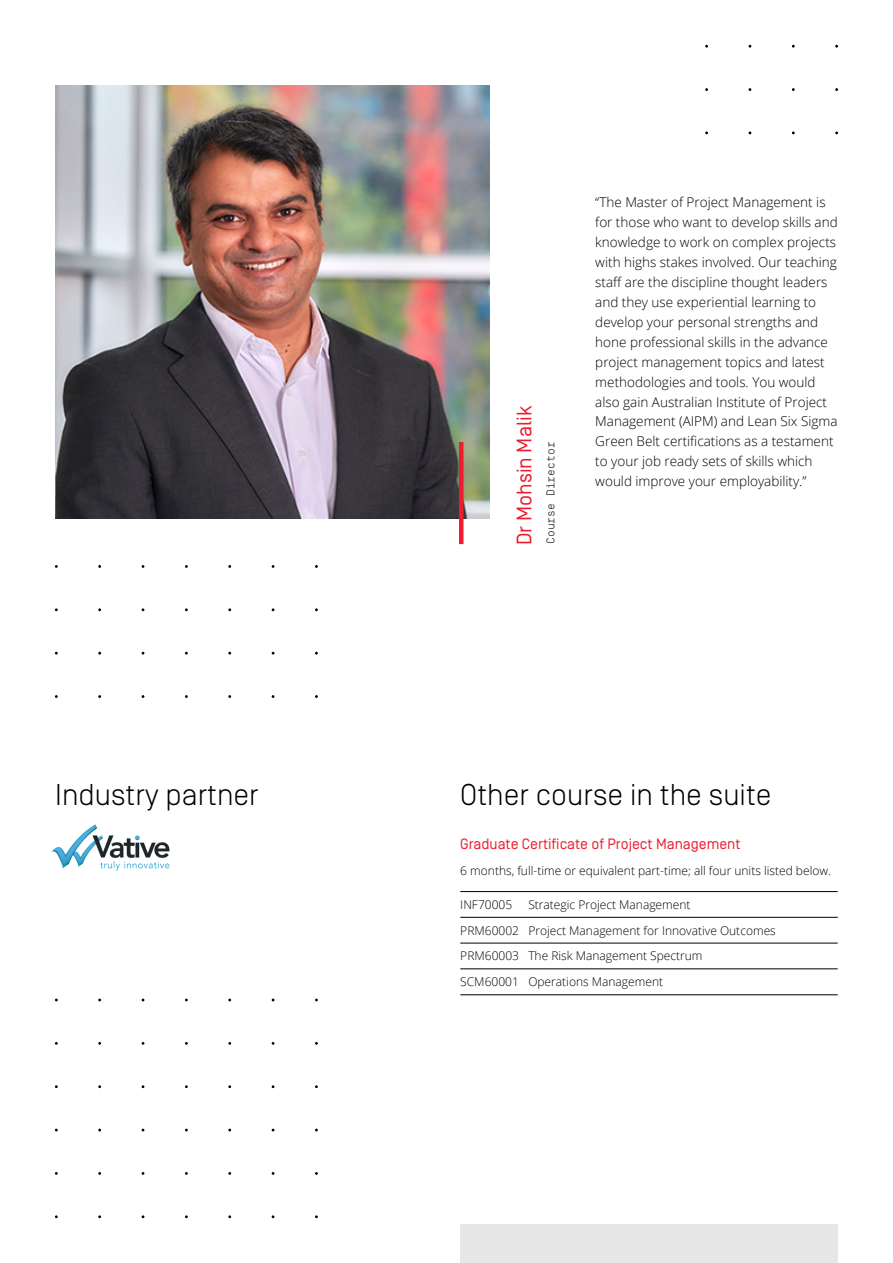
<style>
.page{position:relative;width:893px;height:1263px;background:#fff}
.page>*{position:absolute;margin:0;border:0;box-sizing:border-box;transform-origin:0 0}
.Heading_2{font:300 30px "Simplon Norm";color:#000}
.Profile_name{font:21px "Simplon Norm";color:#ed1c2e}
.Heading_3__red__smal{font:15px "Simplon Norm";color:#ed1c2e}
.Profile_text{font:300 13.5px/20px "Open Sans";color:#000}
.Units{font:300 12px "Open Sans";color:#000}
.Body_text_4mm_after{font:300 12px "Open Sans";color:#000}
.Units_last_line{font:300 12px "Open Sans";color:#000}
.Profile_course_posit{font:300 11.25px "Simplon Mono";color:#000}
</style>
<div class="page">
<hr style="left:460px;top:891px;width:378px;height:1px;background:#000">
<hr style="left:460px;top:917px;width:378px;height:1px;background:#000">
<hr style="left:460px;top:943px;width:378px;height:1px;background:#000">
<hr style="left:460px;top:968px;width:378px;height:1px;background:#000">
<hr style="left:460px;top:994px;width:378px;height:1px;background:#000">
<div style="left:460px;top:1225px;width:378px;height:38px;background:#e7e7e7"></div>
<img style="left:55px;top:85px;width:434px;height:434px">
<hr style="left:459px;top:442px;width:4px;height:102px;background:#ed1c2e">
<img style="left:51px;top:824px;width:119px;height:47px">
<p class="Profile_name" style="left:513px;top:545px;width:141px;rotate:-90deg">Dr Mohsin Malik</p>
<p class="Profile_course_posit" style="left:544px;top:544px;width:104px;rotate:-90deg">Course Director</p>
<p class="Profile_text" style="left:595px;top:192px;width:244px">“The Master of Project Management is for those who want to develop skills and knowledge to work on complex projects with highs stakes involved. Our teaching staff are the discipline thought leaders and they use experiential learning to develop your personal strengths and hone professional skills in the advance project management topics and latest methodologies and tools. You would also gain Australian Institute of Project Management (AIPM) and Lean Six Sigma Green Belt certifications as a testament to your job ready sets of skills which would improve your employability.”</p>
<p class="Heading_2" style="left:55px;top:778px;width:205px">Industry partner</p>
<p class="Heading_2" style="left:460px;top:778px;width:313px">Other course in the suite</p>
<p class="Heading_3__red__smal" style="left:460px;top:836px;width:282px">Graduate Certificate of Project Management</p>
<p class="Body_text_4mm_after" style="left:460px;top:862px;width:372px">6 months, full-time or equivalent part-time; all four units listed below.</p>
<p class="Units" style="left:460px;top:896px;width:53px">INF70005</p>
<p class="Units" style="left:528px;top:896px;width:164px">Strategic Project Management</p>
<p class="Units" style="left:460px;top:922px;width:317px">PRM60002 Project Management for Innovative Outcomes</p>
<p class="Units" style="left:460px;top:948px;width:244px">PRM60003 The Risk Management Spectrum</p>
<p class="Units_last_line" style="left:460px;top:973px;width:204px">SCM60001 Operations Management</p>
</div>
